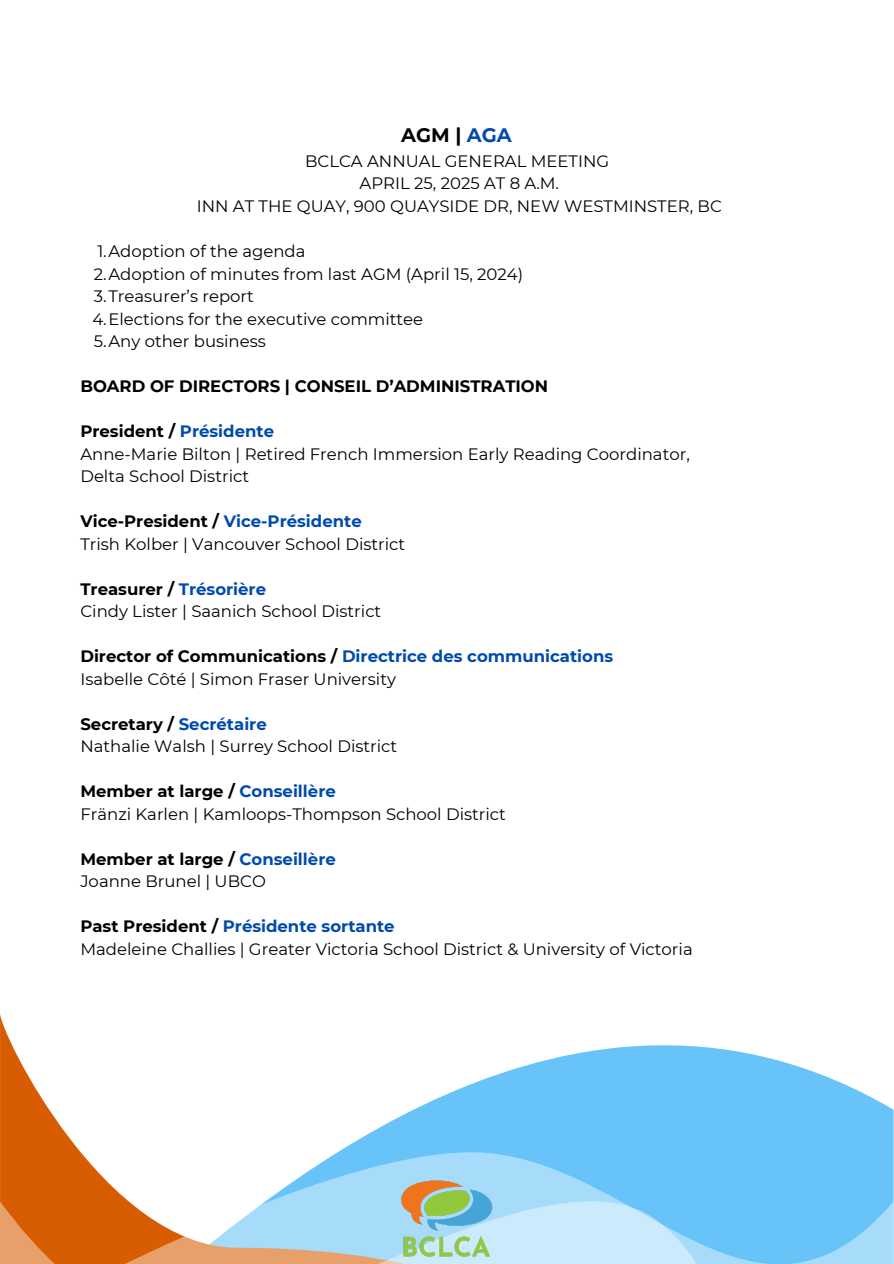
<style>
.page{position:relative;width:894px;height:1264px;background:#fff}
.page>*{position:absolute;margin:0;border:0;box-sizing:border-box;transform-origin:0 0}
.t1{font:700 19.5px "Montserrat";color:#000}
.t2{font:16.5px/22.5px "Montserrat";color:#000;text-align:center}
.t3{font:700 16.5px "Montserrat";color:#000}
.t4{font:700 16.5px "Montserrat";color:#004aad}
.s1{color:#004aad}
.s2{color:#000}
</style>
<div class="page">
<svg style="left:581px;top:1045px;width:312px;height:106px;background:#7dcbf9"></svg>
<svg style="left:0;top:1014px;width:581px;height:137px"></svg>
<svg style="left:0;top:1151px;width:893px;height:112px;fill:#67c3f8"></svg>
<svg style="left:0;top:1200px;width:719px;height:63px;background:#c5bfb6"></svg>
<img style="left:401px;top:1180px;width:91px;height:76px">
<h2 class="t1" style="left:401px;top:123px;width:112px">AGM | <span class="s1">AGA</span></h2>
<h2 class="t2" style="left:197px;top:150px;width:526px">BCLCA ANNUAL GENERAL MEETING<br>APRIL 25, 2025 AT 8 A.M.<br>INN AT THE QUAY, 900 QUAYSIDE DR, NEW WESTMINSTER, BC</h2>
<p class="t2" style="left:97px;top:240px;width:210px">1.Adoption of the agenda</p>
<p class="t2" style="left:94px;top:262px;width:430px">2.Adoption of minutes from last AGM (April 15, 2024)</p>
<p class="t2" style="left:94px;top:285px;width:161px">3.Treasurer’s report</p>
<p class="t2" style="left:92px;top:307px;width:332px">4.Elections for the executive committee</p>
<p class="t2" style="left:94px;top:330px;width:173px">5.Any other business</p>
<h1 class="t3" style="left:80px;top:376px;width:469px">BOARD OF DIRECTORS | CONSEIL D’ADMINISTRATION</h1>
<p class="t3" style="left:80px;top:421px;width:195px">President / <span class="s1">Présidente</span></p>
<p class="t2" style="left:80px;top:442px;width:610px">Anne-Marie Bilton | Retired French Immersion Early Reading Coordinator,</p>
<p class="t2" style="left:80px;top:465px;width:170px">Delta School District</p>
<p class="t3" style="left:80px;top:511px;width:283px">Vice-President / <span class="s1">Vice-Présidente</span></p>
<p class="t2" style="left:80px;top:532px;width:326px">Trish Kolber | Vancouver School District</p>
<p class="t3" style="left:80px;top:578px;width:187px">Treasurer / <span class="s1">Trésorière</span></p>
<p class="t2" style="left:80px;top:600px;width:302px">Cindy Lister | Saanich School District</p>
<p class="t4" style="left:80px;top:646px;width:534px"><span class="s2">Director of Communications /</span> Directrice des communications</p>
<p class="t2" style="left:80px;top:667px;width:317px">Isabelle Côté | Simon Fraser University</p>
<p class="t3" style="left:80px;top:713px;width:188px">Secretary / <span class="s1">Secrétaire</span></p>
<p class="t2" style="left:80px;top:735px;width:318px">Nathalie Walsh | Surrey School District</p>
<p class="t3" style="left:80px;top:781px;width:257px">Member at large / <span class="s1">Conseillère</span></p>
<p class="t2" style="left:80px;top:802px;width:427px">Fränzi Karlen | Kamloops-Thompson School District</p>
<p class="t3" style="left:80px;top:848px;width:257px">Member at large / <span class="s1">Conseillère</span></p>
<p class="t2" style="left:80px;top:870px;width:187px">Joanne Brunel | UBCO</p>
<p class="t4" style="left:80px;top:916px;width:316px"><span class="s2">Past President /</span> Présidente sortante</p>
<p class="t2" style="left:80px;top:937px;width:613px">Madeleine Challies | Greater Victoria School District &amp; University of Victoria</p>
</div>
